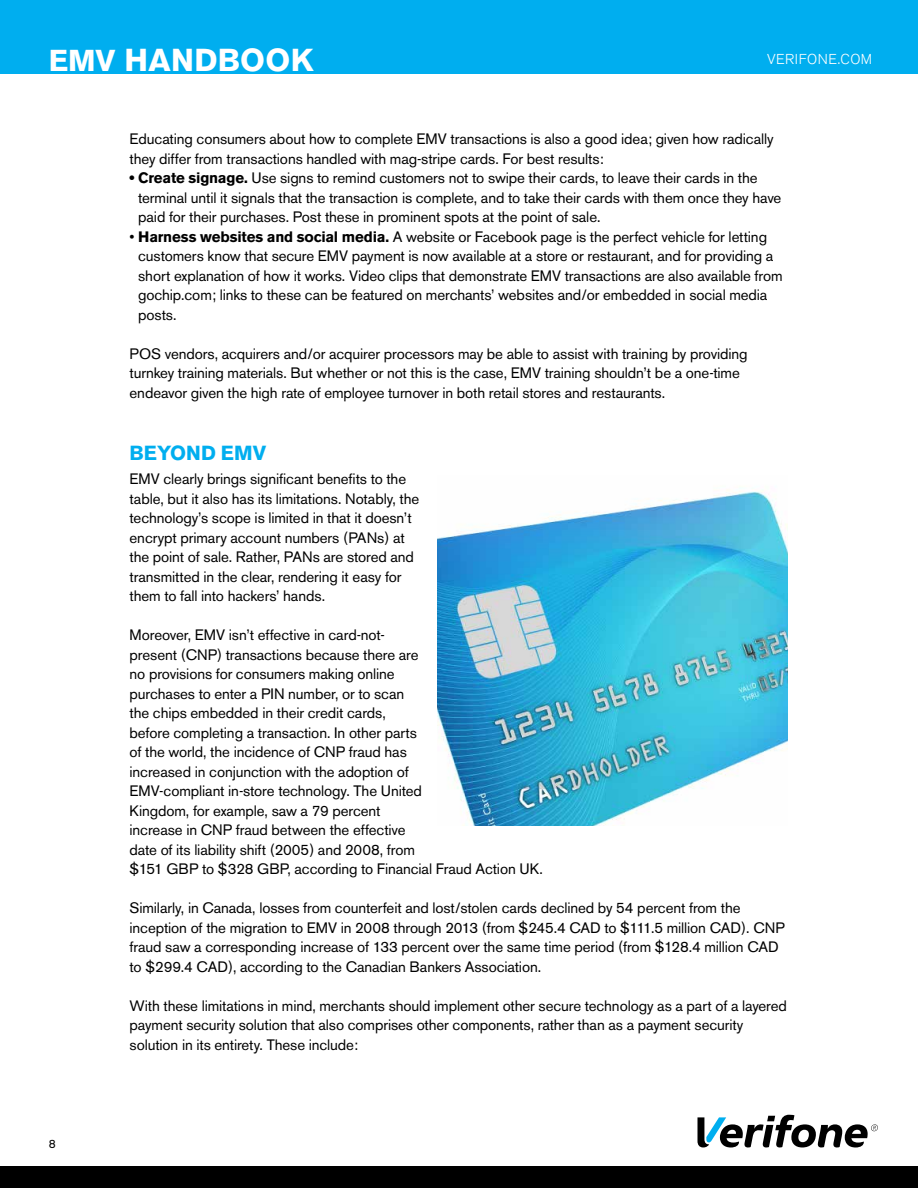
<style>
.page{position:relative;width:918px;height:1188px;background:#fff}
.page>*{position:absolute;margin:0;border:0;box-sizing:border-box;transform-origin:0 0}
.t1{font:700 31.5px "Akzidenz Grotesk BE";letter-spacing:.01em;color:#fff}
.t2{font:700 20.25px "Akzidenz Grotesk BE";color:#00aeef}
.t3{font:15px/19.5px "Akzidenz Grotesk BE";letter-spacing:-.005em;color:#000}
.t4{font:300 14.25px "Akzidenz Grotesk BE";letter-spacing:.035em;color:#fff}
.t5{font:12px "Akzidenz Grotesk BE";color:#000}
.s1{font-size:30px}
.s2{font-weight:700}
</style>
<div class="page">
<svg style="left:698px;top:1115px;width:180px;height:33px"></svg>
<div style="left:0;top:0;width:918px;height:74px;background:#00aeef"></div>
<div style="left:0;top:1166px;width:918px;height:22px;background:#000"></div>
<img style="left:438px;top:489px;width:350px;height:336px">
<h1 class="t1" style="left:49px;top:42px;width:266px"><span class="s1">EMV</span> HANDBOOK</h1>
<p class="t4" style="left:767px;top:51px;width:107px">VERIFONE.COM</p>
<p class="t3" style="left:130px;top:129px;width:646px">Educating consumers about how to complete EMV transactions is also a good idea; given how radically they differ from transactions handled with mag-stripe cards. For best results:</p>
<p class="t3" style="left:138px;top:168px;width:645px;text-indent:-9px"><span class="s2">• Create signage.</span> Use signs to remind customers not to swipe their cards, to leave their cards in the terminal until it signals that the transaction is complete, and to take their cards with them once they have paid for their purchases. Post these in prominent spots at the point of sale.</p>
<p class="t3" style="left:138px;top:227px;width:646px;text-indent:-9px">• <span class="s2">Harness websites and social media.</span> A website or Facebook page is the perfect vehicle for letting customers know that secure EMV payment is now available at a store or restaurant, and for providing a short explanation of how it works. Video clips that demonstrate EMV transactions are also available from gochip.com; links to these can be featured on merchants’ websites and/or embedded in social media posts.</p>
<p class="t3" style="left:130px;top:344px;width:620px">POS vendors, acquirers and/or acquirer processors may be able to assist with training by providing turnkey training materials. But whether or not this is the case, EMV training shouldn’t be a one-time endeavor given the high rate of employee turnover in both retail stores and restaurants.</p>
<p class="t5" style="left:49px;top:1137px;width:8px">8</p>
<h2 class="t2" style="left:130px;top:441px;width:138px">BEYOND EMV</h2>
<p class="t3" style="left:130px;top:469px;width:291px">EMV clearly brings significant benefits to the table, but it also has its limitations. Notably, the technology’s scope is limited in that it doesn’t encrypt primary account numbers (PANs) at the point of sale. Rather, PANs are stored and transmitted in the clear, rendering it easy for them to fall into hackers’ hands.</p>
<p class="t3" style="left:130px;top:625px;width:415px">Moreover, EMV isn’t effective in card-not-<br>present (CNP) transactions because there are<br>no provisions for consumers making online<br>purchases to enter a PIN number, or to scan<br>the chips embedded in their credit cards,<br>before completing a transaction. In other parts<br>of the world, the incidence of CNP fraud has<br>increased in conjunction with the adoption of<br>EMV-compliant in-store technology. The United<br>Kingdom, for example, saw a 79 percent<br>increase in CNP fraud between the effective<br>date of its liability shift (2005) and 2008, from<br>$151 GBP to $328 GBP, according to Financial Fraud Action UK.</p>
<p class="t3" style="left:130px;top:898px;width:657px">Similarly, in Canada, losses from counterfeit and lost/stolen cards declined by 54 percent from the inception of the migration to EMV in 2008 through 2013 (from $245.4 CAD to $111.5 million CAD). CNP fraud saw a corresponding increase of 133 percent over the same time period (from $128.4 million CAD to $299.4 CAD), according to the Canadian Bankers Association.</p>
<p class="t3" style="left:130px;top:996px;width:659px">With these limitations in mind, merchants should implement other secure technology as a part of a layered payment security solution that also comprises other components, rather than as a payment security solution in its entirety. These include:</p>
</div>
